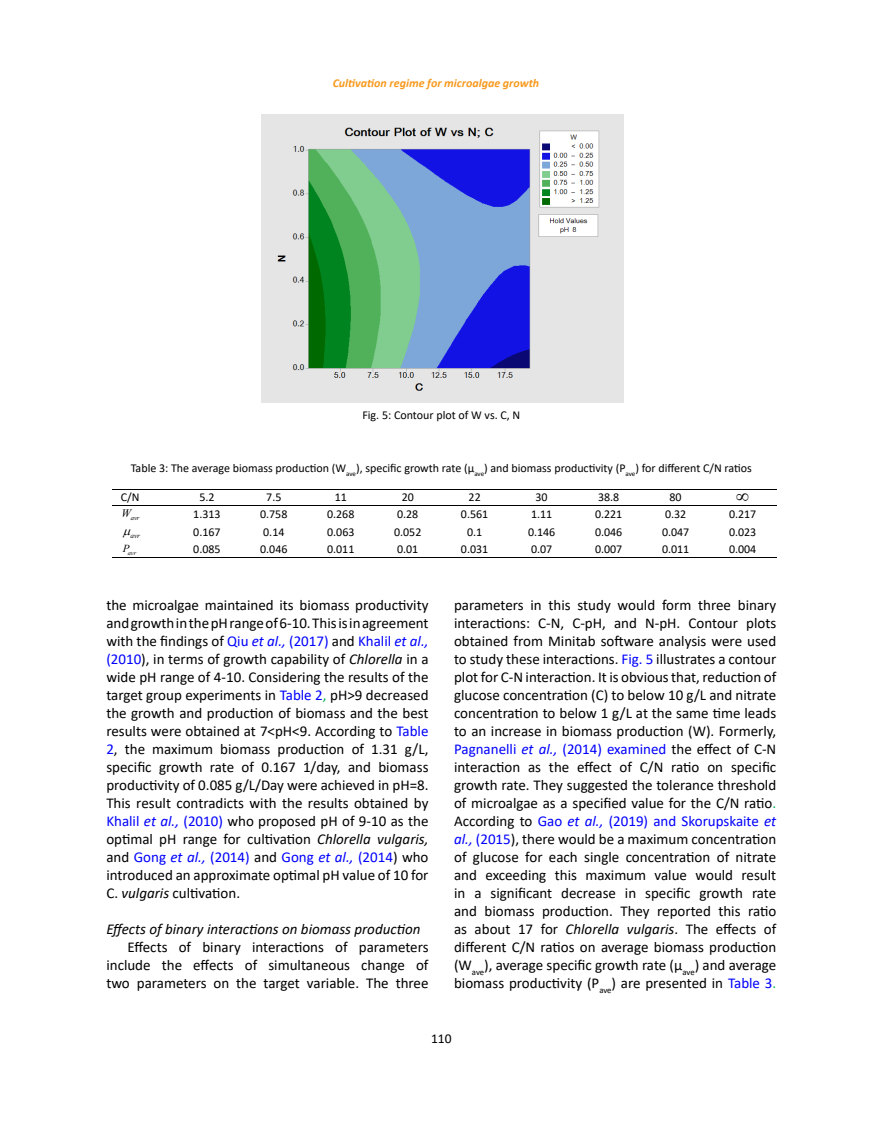
<style>
.page{position:relative;width:872px;height:1127px;background:#fff}
.page>*{position:absolute;margin:0;border:0;box-sizing:border-box;transform-origin:0 0}
.t1{font:15px/18px "Calibri";color:#000;text-align:justify}
.t2{font:italic 15px "Calibri";color:#000}
.t3{font:13.5px "Calibri";color:#000}
.t4{font:12px "Calibri";color:#000}
.t5{font:italic 700 12px "Calibri";color:#f8991d}
.t6{font:italic 7.2px "Times New Roman";color:#000}
.t7{font:italic 6.6px "Times New Roman";color:#000}
.t8{font:italic 6.15px "Times New Roman";color:#000}
.s1{color:#00f}
.s2{font-style:italic;color:#00f}
.s3{font-style:italic}
.s4{color:#00b050}
</style>
<div class="page">
<img style="left:262px;top:115px;width:361px;height:287px">
<hr style="left:113px;top:489px;width:61px;height:1px;background:#000">
<hr style="left:174px;top:489px;width:66px;height:1px;background:#000">
<hr style="left:241px;top:489px;width:66px;height:1px;background:#000">
<hr style="left:308px;top:489px;width:66px;height:1px;background:#000">
<hr style="left:375px;top:489px;width:66px;height:1px;background:#000">
<hr style="left:442px;top:489px;width:66px;height:1px;background:#000">
<hr style="left:509px;top:489px;width:66px;height:1px;background:#000">
<hr style="left:576px;top:489px;width:66px;height:1px;background:#000">
<hr style="left:643px;top:489px;width:66px;height:1px;background:#000">
<hr style="left:710px;top:489px;width:66px;height:1px;background:#000">
<hr style="left:113px;top:505px;width:61px;height:1px;background:#000">
<hr style="left:174px;top:505px;width:66px;height:1px;background:#000">
<hr style="left:241px;top:505px;width:66px;height:1px;background:#000">
<hr style="left:308px;top:505px;width:66px;height:1px;background:#000">
<hr style="left:375px;top:505px;width:66px;height:1px;background:#000">
<hr style="left:442px;top:505px;width:66px;height:1px;background:#000">
<hr style="left:509px;top:505px;width:66px;height:1px;background:#000">
<hr style="left:576px;top:505px;width:66px;height:1px;background:#000">
<hr style="left:643px;top:505px;width:66px;height:1px;background:#000">
<hr style="left:710px;top:505px;width:66px;height:1px;background:#000">
<hr style="left:113px;top:557px;width:61px;height:1px;background:#000">
<hr style="left:174px;top:557px;width:66px;height:1px;background:#000">
<hr style="left:241px;top:557px;width:66px;height:1px;background:#000">
<hr style="left:308px;top:557px;width:66px;height:1px;background:#000">
<hr style="left:375px;top:557px;width:66px;height:1px;background:#000">
<hr style="left:442px;top:557px;width:66px;height:1px;background:#000">
<hr style="left:509px;top:557px;width:66px;height:1px;background:#000">
<hr style="left:576px;top:557px;width:66px;height:1px;background:#000">
<hr style="left:643px;top:557px;width:66px;height:1px;background:#000">
<hr style="left:710px;top:557px;width:66px;height:1px;background:#000">
<p class="t5" style="left:333px;top:75px;width:208px">Cultivation regime for microalgae growth</p>
<p class="t4" style="left:362px;top:407px;width:159px">Fig. 5: Contour plot of W vs. C, N</p>
<p class="t4" style="left:131px;top:459px;width:622px">Table 3: The average biomass production (W<sub>ave</sub>), specific growth rate (µ<sub>ave</sub>) and biomass productivity (P<sub>ave</sub>) for different C/N ratios</p>
<p class="t4" style="left:121px;top:489px;width:20px">C/N</p>
<p class="t4" style="left:199px;top:489px;width:17px">5.2</p>
<p class="t4" style="left:266px;top:489px;width:17px">7.5</p>
<p class="t4" style="left:335px;top:489px;width:14px">11</p>
<p class="t4" style="left:402px;top:489px;width:14px">20</p>
<p class="t4" style="left:468px;top:489px;width:14px">22</p>
<p class="t4" style="left:535px;top:489px;width:14px">30</p>
<p class="t4" style="left:598px;top:489px;width:23px">38.8</p>
<p class="t4" style="left:669px;top:489px;width:14px">80</p>
<p class="t7" style="left:121px;top:513px;width:20px"><sup>W</sup>avr</p>
<p class="t4" style="left:193px;top:506px;width:29px">1.313</p>
<p class="t4" style="left:260px;top:506px;width:29px">0.758</p>
<p class="t4" style="left:327px;top:506px;width:29px">0.268</p>
<p class="t4" style="left:397px;top:506px;width:23px">0.28</p>
<p class="t4" style="left:461px;top:506px;width:29px">0.561</p>
<p class="t4" style="left:531px;top:506px;width:23px">1.11</p>
<p class="t4" style="left:595px;top:506px;width:29px">0.221</p>
<p class="t4" style="left:665px;top:506px;width:23px">0.32</p>
<p class="t4" style="left:729px;top:506px;width:29px">0.217</p>
<p class="t6" style="left:130px;top:531px;width:11px">avr</p>
<p class="t4" style="left:193px;top:524px;width:29px">0.167</p>
<p class="t4" style="left:263px;top:524px;width:23px">0.14</p>
<p class="t4" style="left:327px;top:524px;width:29px">0.063</p>
<p class="t4" style="left:394px;top:524px;width:29px">0.052</p>
<p class="t4" style="left:467px;top:524px;width:17px">0.1</p>
<p class="t4" style="left:528px;top:524px;width:29px">0.146</p>
<p class="t4" style="left:595px;top:524px;width:29px">0.046</p>
<p class="t4" style="left:662px;top:524px;width:29px">0.047</p>
<p class="t4" style="left:729px;top:524px;width:29px">0.023</p>
<p class="t8" style="left:123px;top:548px;width:15px"><sup>P</sup>avr</p>
<p class="t4" style="left:193px;top:541px;width:29px">0.085</p>
<p class="t4" style="left:260px;top:541px;width:29px">0.046</p>
<p class="t4" style="left:327px;top:541px;width:29px">0.011</p>
<p class="t4" style="left:397px;top:541px;width:23px">0.01</p>
<p class="t4" style="left:461px;top:541px;width:29px">0.031</p>
<p class="t4" style="left:531px;top:541px;width:23px">0.07</p>
<p class="t4" style="left:595px;top:541px;width:29px">0.007</p>
<p class="t4" style="left:662px;top:541px;width:29px">0.011</p>
<p class="t4" style="left:729px;top:541px;width:29px">0.004</p>
<p class="t1" style="left:106px;top:596px;width:324px">the microalgae maintained its biomass productivity and growth in the pH range of 6-10. This is in agreement with the findings of <span class="s1">Qiu</span> <span class="s2">et al.,</span> <span class="s1">(2017)</span> and <span class="s1">Khalil</span> <span class="s2">et al., </span><span class="s1">(2010</span>), in terms of growth capability of <span class="s3">Chlorella</span> in a wide pH range of 4-10. Considering the results of the target group experiments in <span class="s1">Table 2</span><span class="s4">,</span> pH&gt;9 decreased the growth and production of biomass and the best results were obtained at 7&lt;pH&lt;9. According to <span class="s1">Table 2</span>, the maximum biomass production of 1.31 g/L, specific growth rate of 0.167 1/day, and biomass productivity of 0.085 g/L/Day were achieved in pH=8.<br>This result contradicts with the results obtained by <span class="s1">Khalil</span> <span class="s2">et al.,</span> <span class="s1">(2010)</span> who proposed pH of 9-10 as the optimal pH range for cultivation <span class="s3">Chlorella vulgaris, </span>and <span class="s1">Gong</span> <span class="s2">et al.,</span> <span class="s1">(2014)</span> and <span class="s1">Gong</span> <span class="s2">et al.,</span> <span class="s1">(2014</span>) who introduced an approximate optimal pH value of 10 for C. <span class="s3">vulgaris</span> cultivation.</p>
<p class="t2" style="left:106px;top:919px;width:315px">Effects of binary interactions on biomass production</p>
<p class="t1" style="left:106px;top:938px;width:324px;text-indent:21px">Effects of binary interactions of parameters include the effects of simultaneous change of two parameters on the target variable. The three</p>
<p class="t1" style="left:454px;top:596px;width:324px">parameters in this study would form three binary interactions: C-N, C-pH, and N-pH. Contour plots obtained from Minitab software analysis were used to study these interactions. <span class="s1">Fig. 5</span> illustrates a contour plot for C-N interaction. It is obvious that, reduction of glucose concentration (C) to below 10 g/L and nitrate concentration to below 1 g/L at the same time leads to an increase in biomass production (W). Formerly, <span class="s1">Pagnanelli</span> <span class="s2">et al.,</span> <span class="s1">(2014) examined</span> the effect of C-N interaction as the effect of C/N ratio on specific growth rate. They suggested the tolerance threshold of microalgae as a specified value for the C/N ratio<span class="s4">.<br></span>According to <span class="s1">Gao</span> <span class="s2">et al.,</span> <span class="s1">(2019) and Skorupskaite</span> <span class="s2">et al.,</span> <span class="s1">(2015</span>), there would be a maximum concentration of glucose for each single concentration of nitrate and exceeding this maximum value would result in a significant decrease in specific growth rate and biomass production. They reported this ratio as about 17 for <span class="s3">Chlorella vulgaris</span>. The effects of different C/N ratios on average biomass production (W<sub>ave</sub>), average specific growth rate (µ<sub>ave</sub>) and average biomass productivity (P<sub>ave</sub>) are presented in <span class="s1">Table 3</span><span class="s4">.</span></p>
<p class="t3" style="left:431px;top:1029px;width:22px">110</p>
</div>
